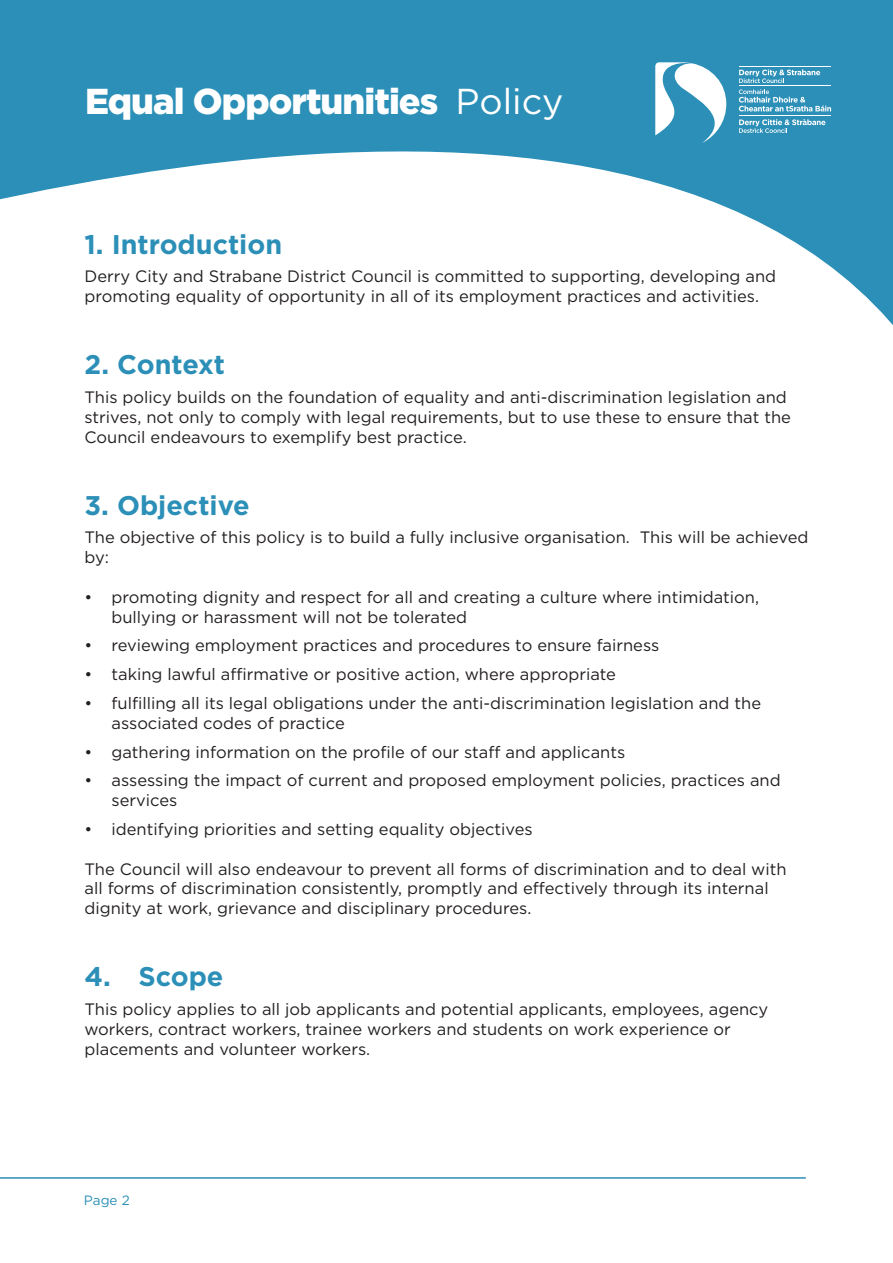
<style>
.page{position:relative;width:893px;height:1263px;background:#fff}
.page>*{position:absolute;margin:0;border:0;box-sizing:border-box;transform-origin:0 0}
.t1{font:900 36px "Gotham";letter-spacing:-.025em;color:#fff}
.t2{font:700 27px "Gotham";color:#2c8fb7}
.t3{font:16.5px/19.8px "Gotham";color:#231f20}
.t4{font:13.5px "Gotham";color:#2c8fb7}
.s1{font-weight:400}
</style>
<div class="page">
<svg style="left:0;top:0;width:893px;height:325px;fill:#2c8fb7"></svg>
<svg style="left:739px;top:69px;width:81px;height:14px"></svg>
<svg style="left:739px;top:89px;width:92px;height:22px;background:#59a6c6"></svg>
<svg style="left:739px;top:119px;width:86px;height:14px"></svg>
<hr style="left:739px;top:66px;width:92px;height:1px;background:#fff">
<hr style="left:739px;top:85px;width:92px;height:1px;background:#fff">
<hr style="left:739px;top:115px;width:92px;height:1px;background:#fff">
<svg style="left:655px;top:62px;width:76px;height:81px"></svg>
<hr style="left:0;top:1177px;width:806px;height:2px;background:#2c8fb7">
<h1 class="t1" style="left:85px;top:76px;width:480px">Equal Opportunities <span class="s1">Policy</span></h1>
<h2 class="t2" style="left:85px;top:228px;width:199px">1. Introduction</h2>
<p class="t3" style="left:85px;top:266px;width:693px">Derry City and Strabane District Council is committed to supporting, developing and promoting equality of opportunity in all of its employment practices and activities.</p>
<h2 class="t2" style="left:85px;top:349px;width:142px">2. Context</h2>
<p class="t3" style="left:85px;top:387px;width:708px">This policy builds on the foundation of equality and anti-discrimination legislation and strives, not only to comply with legal requirements, but to use these to ensure that the<br>Council endeavours to exemplify best practice.</p>
<h2 class="t2" style="left:85px;top:489px;width:167px">3. Objective</h2>
<p class="t3" style="left:85px;top:527px;width:725px">The objective of this policy is to build a fully inclusive organisation. This will be achieved by:</p>
<p class="t3" style="left:112px;top:587px;width:649px;text-indent:-27px">• promoting dignity and respect for all and creating a culture where intimidation, bullying or harassment will not be tolerated</p>
<p class="t3" style="left:85px;top:635px;width:576px">• reviewing employment practices and procedures to ensure fairness</p>
<p class="t3" style="left:85px;top:664px;width:533px">• taking lawful affirmative or positive action, where appropriate</p>
<p class="t3" style="left:112px;top:693px;width:651px;text-indent:-27px">• fulfilling all its legal obligations under the anti-discrimination legislation and the associated codes of practice</p>
<p class="t3" style="left:85px;top:742px;width:542px">• gathering information on the profile of our staff and applicants</p>
<p class="t3" style="left:112px;top:770px;width:671px;text-indent:-27px">• assessing the impact of current and proposed employment policies, practices and services</p>
<p class="t3" style="left:85px;top:819px;width:450px">• identifying priorities and setting equality objectives</p>
<p class="t3" style="left:85px;top:858px;width:704px">The Council will also endeavour to prevent all forms of discrimination and to deal with all forms of discrimination consistently, promptly and effectively through its internal dignity at work, grievance and disciplinary procedures.</p>
<h2 class="t2" style="left:85px;top:961px;width:140px">4. Scope</h2>
<p class="t3" style="left:85px;top:999px;width:685px">This policy applies to all job applicants and potential applicants, employees, agency workers, contract workers, trainee workers and students on work experience or placements and volunteer workers.</p>
<p class="t4" style="left:84px;top:1192px;width:47px">Page 2</p>
</div>
